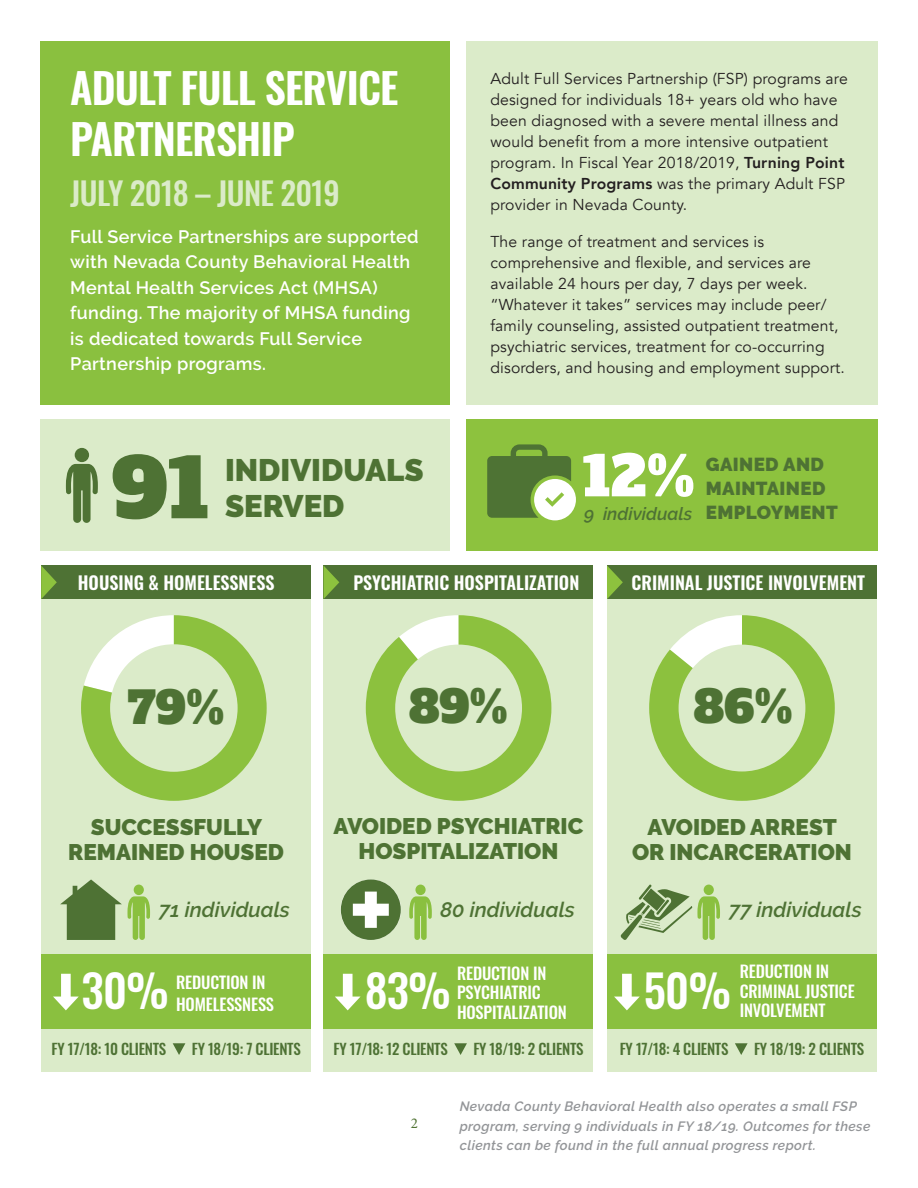
<style>
.page{position:relative;width:918px;height:1188px;background:#fff}
.page>*{position:absolute;margin:0;border:0;box-sizing:border-box;transform-origin:0 0}
.t1{font:81px "Alfa Slab One";color:#4e7234}
.t2{font:54.75px "Alfa Slab One";color:#fff}
.t3{font:500 45px "Oswald";color:#fff}
.t4{font:43.5px "Alfa Slab One";color:#4e7234}
.t5{font:600 41.7px/50.1px "Oswald";letter-spacing:-.02em;color:#fff}
.t6{font:500 31.5px "Oswald";letter-spacing:-.02em;color:#dbebc9}
.t7{font:900 31.05px/36.5px "Raleway";color:#4e7234}
.t8{font:900 22.5px/25.5px "Raleway";color:#4e7234;text-align:center}
.t9{font:900 22.5px/25.5px "Raleway";color:#4e7334;text-align:center}
.t10{font:italic 600 21px "Raleway";color:#4e7234}
.t11{font:900 18.75px/24px "Raleway";letter-spacing:.02em;color:#4e7234}
.t12{font:600 18px/25.5px "Raleway";letter-spacing:.02em;color:#fff}
.t13{font:600 18px "Oswald";color:#fff}
.t14{font:italic 600 17.85px "Raleway";color:#4e7234}
.t15{font:500 16.5px/19.5px "Oswald";letter-spacing:-.01em;color:#fff}
.t16{font:15.75px/21px "Avenir";letter-spacing:.01em;color:#231f20}
.t17{font:500 15px "Oswald";letter-spacing:-.02em;color:#4e7234}
.t18{font:15px "Minion Pro";color:#507334}
.t19{font:italic 600 13.5px/19.5px "Raleway";letter-spacing:.03em;color:#939598}
.s1{font-weight:800}
</style>
<div class="page">
<div style="left:466px;top:41px;width:412px;height:363px;background:#dbebc9"></div>
<div style="left:40px;top:41px;width:410px;height:363px;background:#8ac03f"></div>
<div style="left:40px;top:420px;width:410px;height:131px;background:#dbebc9"></div>
<div style="left:466px;top:420px;width:412px;height:131px;background:#8dc23e"></div>
<svg style="left:487px;top:444px;width:89px;height:76px"></svg>
<svg style="left:66px;top:464px;width:32px;height:59px"></svg>
<div style="left:75px;top:448px;width:14px;height:14px;background:#4e7234;border-radius:50%"></div>
<div style="left:323px;top:568px;width:270px;height:504px;background:#dbebc9"></div>
<div style="left:323px;top:955px;width:270px;height:74px;background:#8ac03f"></div>
<div style="left:343px;top:974px;width:10px;height:28px;background:#fff"></div>
<svg style="left:335px;top:997px;width:25px;height:13px"></svg>
<svg style="left:454px;top:1043px;width:13px;height:12px"></svg>
<svg style="left:409px;top:896px;width:23px;height:44px"></svg>
<div style="left:415px;top:885px;width:11px;height:10px;background:#8ac03f;border-radius:50%"></div>
<svg style="left:341px;top:879px;width:60px;height:61px"></svg>
<div style="left:323px;top:565px;width:270px;height:34px;background:#4e7234"></div>
<svg style="left:323px;top:565px;width:16px;height:34px"></svg>
<svg style="left:366px;top:615px;width:185px;height:186px"></svg>
<div style="left:607px;top:568px;width:270px;height:504px;background:#dbebc9"></div>
<div style="left:607px;top:955px;width:270px;height:74px;background:#8ac03f"></div>
<div style="left:622px;top:974px;width:10px;height:28px;background:#fff"></div>
<svg style="left:614px;top:997px;width:26px;height:13px"></svg>
<svg style="left:735px;top:1043px;width:13px;height:12px"></svg>
<svg style="left:620px;top:884px;width:100px;height:56px"></svg>
<div style="left:607px;top:565px;width:270px;height:34px;background:#4e7234"></div>
<svg style="left:607px;top:565px;width:16px;height:34px"></svg>
<svg style="left:649px;top:615px;width:186px;height:186px"></svg>
<div style="left:41px;top:568px;width:270px;height:504px;background:#dbebc9"></div>
<div style="left:41px;top:955px;width:270px;height:74px;background:#8ac03f"></div>
<div style="left:61px;top:974px;width:10px;height:28px;background:#fff"></div>
<svg style="left:53px;top:997px;width:25px;height:13px"></svg>
<svg style="left:173px;top:1043px;width:12px;height:12px"></svg>
<svg style="left:60px;top:879px;width:90px;height:61px"></svg>
<div style="left:134px;top:885px;width:10px;height:10px;background:#8ac03f;border-radius:50%"></div>
<div style="left:41px;top:565px;width:270px;height:34px;background:#4e7234"></div>
<svg style="left:41px;top:565px;width:16px;height:34px"></svg>
<svg style="left:81px;top:615px;width:186px;height:186px"></svg>
<h3 class="t5" style="left:70px;top:66px;width:330px">ADULT FULL SERVICE<br>PARTNERSHIP</h3>
<h3 class="t6" style="left:70px;top:177px;width:271px">JULY 2018 – JUNE 2019</h3>
<p class="t12" style="left:70px;top:224px;width:350px">Full Service Partnerships are supported with Nevada County Behavioral Health Mental Health Services Act (MHSA) funding. The majority of MHSA funding is dedicated towards Full Service Partnership programs.</p>
<p class="t16" style="left:490px;top:69px;width:359px">Adult Full Services Partnership (FSP) programs are designed for individuals 18+ years old who have been diagnosed with a severe mental illness and would benefit from a more intensive outpatient program. In Fiscal Year 2018/2019, <span class="s1">Turning Point Community Programs</span> was the primary Adult FSP provider in Nevada County.</p>
<p class="t16" style="left:490px;top:231px;width:356px">The range of treatment and services is comprehensive and flexible, and services are available 24 hours per day, 7 days per week. “Whatever it takes” services may include peer/ family counseling, assisted outpatient treatment, psychiatric services, treatment for co-occurring disorders, and housing and employment support.</p>
<h1 class="t1" style="left:112px;top:418px;width:100px">91</h1>
<h2 class="t2" style="left:583px;top:429px;width:114px">12%</h2>
<h3 class="t7" style="left:225px;top:452px;width:200px">INDIVIDUALS<br>SERVED</h3>
<p class="t14" style="left:584px;top:503px;width:110px">9 individuals</p>
<p class="t11" style="left:706px;top:452px;width:134px">GAINED AND<br>MAINTAINED<br>EMPLOYMENT</p>
<p class="t13" style="left:78px;top:573px;width:198px">HOUSING &amp; HOMELESSNESS</p>
<p class="t13" style="left:353px;top:573px;width:227px">PSYCHIATRIC HOSPITALIZATION</p>
<p class="t13" style="left:632px;top:573px;width:235px">CRIMINAL JUSTICE INVOLVEMENT</p>
<h3 class="t4" style="left:128px;top:670px;width:98px">79%</h3>
<h3 class="t4" style="left:409px;top:670px;width:101px">89%</h3>
<h3 class="t4" style="left:694px;top:669px;width:100px">86%</h3>
<h3 class="t8" style="left:68px;top:814px;width:217px">SUCCESSFULLY<br>REMAINED HOUSED</h3>
<h3 class="t9" style="left:334px;top:813px;width:251px">AVOIDED PSYCHIATRIC<br>HOSPITALIZATION</h3>
<h3 class="t8" style="left:632px;top:814px;width:221px">AVOIDED ARREST<br>OR INCARCERATION</h3>
<h3 class="t10" style="left:159px;top:898px;width:132px">71 individuals</h3>
<h3 class="t10" style="left:440px;top:898px;width:136px">80 individuals</h3>
<h3 class="t10" style="left:729px;top:898px;width:134px">77 individuals</h3>
<h3 class="t3" style="left:82px;top:968px;width:89px">30%</h3>
<p class="t15" style="left:176px;top:973px;width:91px">REDUCTION IN</p>
<p class="t15" style="left:176px;top:996px;width:99px">HOMELESSNESS</p>
<h3 class="t3" style="left:365px;top:968px;width:88px">83%</h3>
<p class="t15" style="left:457px;top:964px;width:91px">REDUCTION IN<br>PSYCHIATRIC</p>
<p class="t15" style="left:457px;top:1003px;width:111px">HOSPITALIZATION</p>
<h3 class="t3" style="left:644px;top:968px;width:89px">50%</h3>
<p class="t15" style="left:740px;top:963px;width:117px">REDUCTION IN<br>CRIMINAL JUSTICE</p>
<p class="t15" style="left:740px;top:1002px;width:87px">INVOLVEMENT</p>
<p class="t17" style="left:52px;top:1041px;width:116px">FY 17/18: 10 CLIENTS</p>
<p class="t17" style="left:192px;top:1041px;width:110px">FY 18/19: 7 CLIENTS</p>
<p class="t17" style="left:334px;top:1041px;width:116px">FY 17/18: 12 CLIENTS</p>
<p class="t17" style="left:473px;top:1041px;width:112px">FY 18/19: 2 CLIENTS</p>
<p class="t17" style="left:620px;top:1041px;width:110px">FY 17/18: 4 CLIENTS</p>
<p class="t17" style="left:754px;top:1041px;width:112px">FY 18/19: 2 CLIENTS</p>
<p class="t18" style="left:411px;top:1113px;width:9px">2</p>
<p class="t19" style="left:460px;top:1097px;width:412px">Nevada County Behavioral Health also operates a small FSP program, serving 9 individuals in FY 18/19. Outcomes for these clients can be found in the full annual progress report.</p>
</div>
